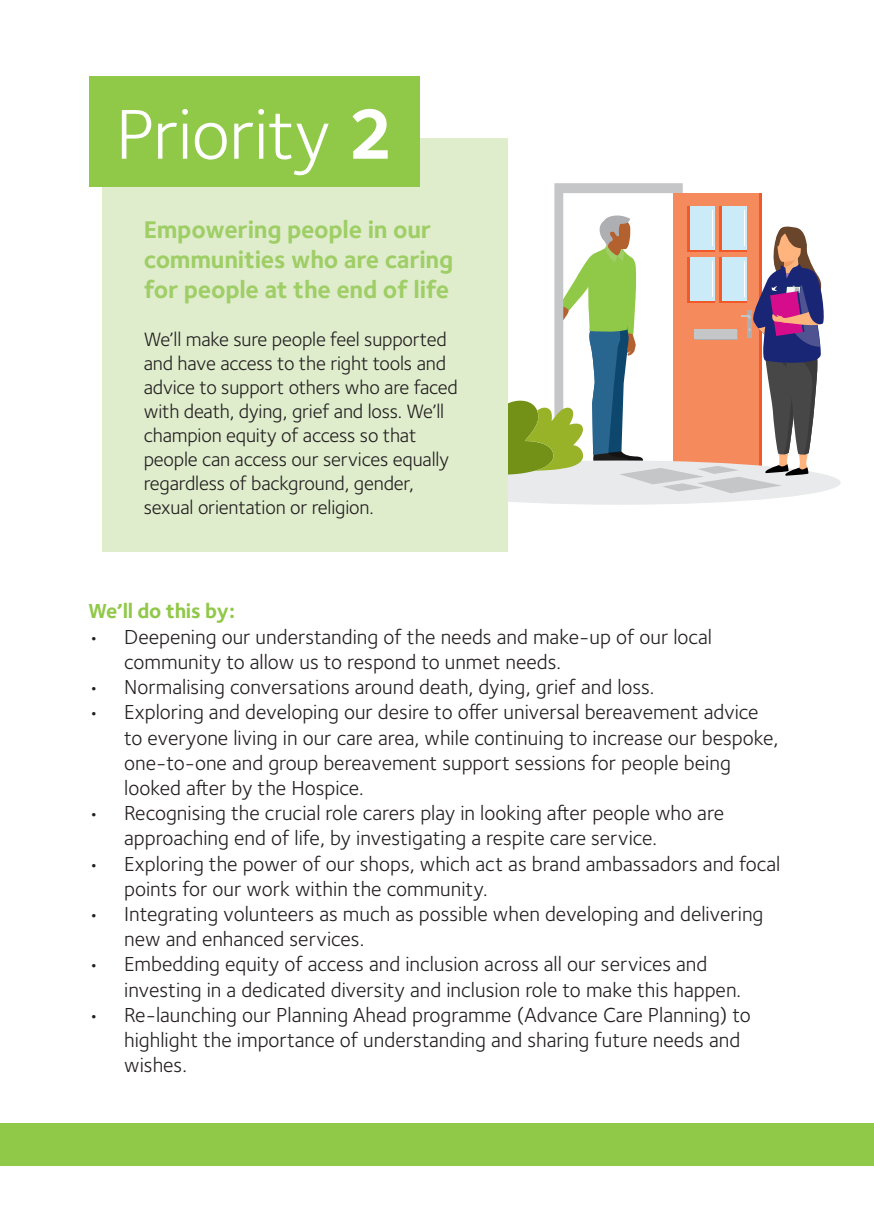
<style>
.page{position:relative;width:874px;height:1225px;background:#fff}
.page>*{position:absolute;margin:0;border:0;box-sizing:border-box;transform-origin:0 0}
.t1{font:73px "Foundry Sterling";letter-spacing:-.01em;color:#fff}
.t2{font:700 25px/30px "Foundry Sterling";letter-spacing:-.01em;color:#9fce66}
.t3{font:21px/25.2px "Foundry Sterling";color:#231f20}
.t4{font:700 21px "Foundry Sterling";letter-spacing:-.015em;color:#90c848}
.t5{font:20px/24px "Foundry Sterling";letter-spacing:-.01em;color:#231f20}
.s1{font-weight:700}
</style>
<div class="page">
<div style="left:398px;top:460px;width:442px;height:45px;background:#e9eaeb;border-radius:50%"></div>
<svg style="left:507px;top:183px;width:323px;height:310px"></svg>
<div style="left:102px;top:137px;width:405px;height:414px;background:#dfedcd"></div>
<div style="left:89px;top:76px;width:331px;height:110px;background:#90c848"></div>
<div style="left:0;top:1123px;width:872px;height:42px;background:#90c848"></div>
<h1 class="t1" style="left:115px;top:92px;width:279px">Priority <span class="s1">2</span></h1>
<p class="t2" style="left:144px;top:216px;width:311px">Empowering people in our communities who are caring for people at the end of life</p>
<p class="t5" style="left:144px;top:328px;width:315px">We’ll make sure people feel supported and have access to the right tools and advice to support others who are faced with death, dying, grief and loss. We’ll champion equity of access so that people can access our services equally regardless of background, gender, sexual orientation or religion.</p>
<p class="t4" style="left:88px;top:599px;width:148px">We’ll do this by:</p>
<p class="t3" style="left:124px;top:624px;width:589px;text-indent:-36px">• Deepening our understanding of the needs and make-up of our local community to allow us to respond to unmet needs.</p>
<p class="t3" style="left:88px;top:674px;width:567px">• Normalising conversations around death, dying, grief and loss.</p>
<p class="t3" style="left:124px;top:700px;width:655px;text-indent:-36px">• Exploring and developing our desire to offer universal bereavement advice to everyone living in our care area, while continuing to increase our bespoke, one-to-one and group bereavement support sessions for people being looked after by the Hospice.</p>
<p class="t3" style="left:124px;top:800px;width:601px;text-indent:-36px">• Recognising the crucial role carers play in looking after people who are approaching end of life, by investigating a respite care service.</p>
<p class="t3" style="left:124px;top:851px;width:657px;text-indent:-36px">• Exploring the power of our shops, which act as brand ambassadors and focal points for our work within the community.</p>
<p class="t3" style="left:124px;top:901px;width:640px;text-indent:-36px">• Integrating volunteers as much as possible when developing and delivering new and enhanced services.</p>
<p class="t3" style="left:124px;top:952px;width:618px;text-indent:-36px">• Embedding equity of access and inclusion across all our services and investing in a dedicated diversity and inclusion role to make this happen.</p>
<p class="t3" style="left:124px;top:1002px;width:628px;text-indent:-36px">• Re-launching our Planning Ahead programme (Advance Care Planning) to highlight the importance of understanding and sharing future needs and wishes.</p>
</div>
